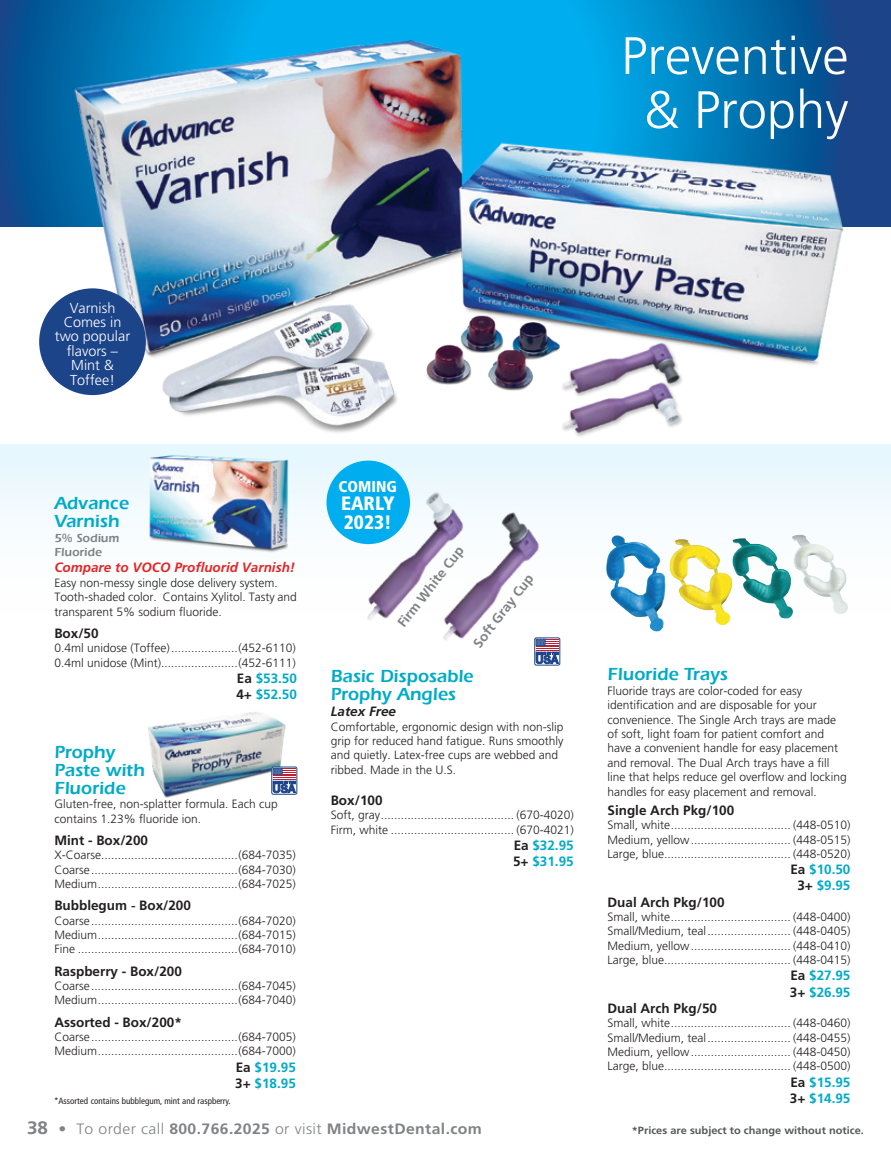
<style>
.page{position:relative;width:891px;height:1161px;background:#fff}
.page>*{position:absolute;margin:0;border:0;box-sizing:border-box;transform-origin:0 0}
.t1{font:300 52.5px/54px "Frutiger";color:#fff;text-align:center}
.t2{font:900 condensed 19.35px/18.6px "Frutiger";color:#fff}
.t3{font:600 18px/18px "ITC Eras Std";color:#00abc8}
.t4{font:900 condensed 15.6px "Frutiger";color:#fff}
.t5{font:700 15px "Frutiger";letter-spacing:.025em;color:#808285;scale:1.05 1}
.t6{font:300 14.4px/14.4px "Frutiger";color:#fff;text-align:center}
.t7{font:700 13.5px "Frutiger";color:#231f20}
.t8{font:700 13.5px/16.2px "Frutiger";color:#00abc8}
.t9{font:italic 700 13.5px "Frutiger";color:#e32626}
.t10{font:700 13.5px "Frutiger";color:#808285}
.t11{font:italic 700 13.5px "Frutiger";color:#231f20}
.t12{font:300 12px/14.4px "Frutiger";color:#231f20}
.t13{font:600 12px/14.4px "ITC Eras Std";color:#808285}
.t14{font:700 10.5px "Frutiger";color:#57585a;scale:1.05 1}
.t15{font:condensed 9px "Frutiger";color:#231f20}
.s1{color:#231f20}
.s2{font-family:"ITC Eras Std";font-weight:600}
.s3{font-size:18px}
.s4{font-weight:300}
</style>
<div class="page">
<div style="left:0;top:444px;width:891px;height:481px;background:linear-gradient(to bottom,#f2fafe,#fff)"></div>
<svg style="left:0;top:0;width:891px;height:227px;background:#076dae"></svg>
<img style="left:65px;top:25px;width:790px;height:432px">
<div style="left:39px;top:288px;width:107px;height:107px;background:#1c4489;border-radius:50%"></div>
<img style="left:606px;top:535px;width:242px;height:96px">
<img style="left:135px;top:708px;width:158px;height:92px">
<img style="left:150px;top:432px;width:140px;height:122px">
<img style="left:355px;top:484px;width:122px;height:152px">
<div style="left:272px;top:767px;width:25px;height:27px;border:1px solid #1c4489;border-radius:2px"></div>
<svg style="left:273px;top:768px;width:23px;height:25px"></svg>
<div style="left:535px;top:638px;width:25px;height:27px;border:1px solid #1c4489;border-radius:2px"></div>
<svg style="left:536px;top:639px;width:23px;height:25px"></svg>
<img style="left:555px;top:335px;width:131px;height:40px">
<img style="left:555px;top:375px;width:131px;height:65px">
<img style="left:430px;top:504px;width:122px;height:153px">
<div style="left:327px;top:461px;width:83px;height:83px;background:#00aeef;border-radius:50%"></div>
<h1 class="t1" style="left:621px;top:29px;width:229px">Preventive &amp; Prophy</h1>
<p class="t6" style="left:55px;top:300px;width:77px">Varnish<br>Comes in two popular flavors –<br>Mint &amp;<br>Toffee!</p>
<h3 class="t3" style="left:54px;top:494px;width:76px">Advance<br>Varnish</h3>
<p class="t13" style="left:54px;top:531px;width:66px">5% Sodium<br>Fluoride</p>
<p class="t9" style="left:54px;top:560px;width:242px">Compare to VOCO Profluorid Varnish!</p>
<p class="t12" style="left:54px;top:575px;width:244px">Easy non-messy single dose delivery system.<br>Tooth-shaded color. Contains Xylitol. Tasty and transparent 5% sodium fluoride.</p>
<p class="t7" style="left:54px;top:625px;width:46px">Box/50</p>
<p class="t12" style="left:54px;top:641px;width:243px">0.4ml unidose (Toffee)....................(452-6110)<br>0.4ml unidose (Mint).......................(452-6111)</p>
<p class="t8" style="left:236px;top:670px;width:62px"><span class="s1">Ea</span> $53.50<br><span class="s1">4+</span> $52.50</p>
<h3 class="t3" style="left:54px;top:743px;width:92px">Prophy<br>Paste with<br>Fluoride</h3>
<p class="t12" style="left:54px;top:797px;width:225px">Gluten-free, non-splatter formula. Each cup contains 1.23% fluoride ion.</p>
<p class="t7" style="left:54px;top:832px;width:95px">Mint - Box/200</p>
<p class="t12" style="left:54px;top:848px;width:243px;text-align:justify">X-Coarse.........................................(684-7035)<br>Coarse............................................(684-7030)<br>Medium..........................................(684-7025)</p>
<p class="t7" style="left:54px;top:898px;width:138px">Bubblegum <span class="s2">-</span> Box/200</p>
<p class="t12" style="left:54px;top:913px;width:243px;text-align:justify">Coarse............................................(684-7020)<br>Medium..........................................(684-7015)<br>Fine ................................................(684-7010)</p>
<p class="t7" style="left:54px;top:963px;width:129px">Raspberry - Box/200</p>
<p class="t12" style="left:54px;top:979px;width:243px">Coarse............................................(684-7045)<br>Medium..........................................(684-7040)</p>
<p class="t7" style="left:54px;top:1014px;width:129px">Assorted - Box/200*</p>
<p class="t12" style="left:54px;top:1030px;width:243px">Coarse............................................(684-7005)<br>Medium..........................................(684-7000)</p>
<p class="t8" style="left:235px;top:1059px;width:62px"><span class="s1">Ea</span> $19.95<br><span class="s1">3+</span> $18.95</p>
<p class="t15" style="left:54px;top:1096px;width:178px">*Assorted contains bubblegum, mint and raspberry.</p>
<h3 class="t4" style="left:339px;top:477px;width:60px">COMING</h3>
<h2 class="t2" style="left:341px;top:494px;width:55px">EARLY<br>2023!</h2>
<p class="t10" style="left:394px;top:621px;width:100px;rotate:-52deg">Firm White Cup</p>
<p class="t10" style="left:470px;top:641px;width:90px;rotate:-52deg">Soft Gray Cup</p>
<h3 class="t3" style="left:331px;top:667px;width:144px">Basic Disposable<br>Prophy Angles</h3>
<p class="t11" style="left:331px;top:704px;width:67px">Latex Free</p>
<p class="t12" style="left:331px;top:719px;width:234px">Comfortable, ergonomic design with non-slip grip for reduced hand fatigue. Runs smoothly and quietly. Latex-free cups are webbed and ribbed. Made in the U.S.</p>
<p class="t7" style="left:331px;top:792px;width:53px">Box/100</p>
<p class="t12" style="left:331px;top:808px;width:244px">Soft, gray........................................ (670-4020)<br>Firm, white ..................................... (670-4021)</p>
<p class="t8" style="left:513px;top:837px;width:62px"><span class="s1">Ea</span> $32.95<br><span class="s1">5+</span> $31.95</p>
<h3 class="t3" style="left:608px;top:666px;width:122px">Fluoride Trays</h3>
<p class="t12" style="left:608px;top:683px;width:241px">Fluoride trays are color-coded for easy identification and are disposable for your convenience. The Single Arch trays are made of soft, light foam for patient comfort and have a convenient handle for easy placement and removal. The Dual Arch trays have a fill line that helps reduce gel overflow and locking handles for easy placement and removal.</p>
<p class="t7" style="left:608px;top:802px;width:128px">Single Arch Pkg/100</p>
<p class="t12" style="left:608px;top:818px;width:244px;text-align:justify">Small, white.................................... (448-0510)<br>Medium, yellow.............................. (448-0515)<br>Large, blue...................................... (448-0520)</p>
<p class="t8" style="left:790px;top:862px;width:62px;text-align:center"><span class="s1">Ea</span> $10.50<br><span class="s1">3+</span> $9.95</p>
<p class="t7" style="left:608px;top:894px;width:119px">Dual Arch Pkg/100</p>
<p class="t12" style="left:608px;top:910px;width:244px;text-align:justify">Small, white.................................... (448-0400)<br>Small/Medium, teal......................... (448-0405)<br>Medium, yellow.............................. (448-0410)<br>Large, blue...................................... (448-0415)</p>
<p class="t8" style="left:790px;top:968px;width:62px"><span class="s1">Ea</span> $27.95<br><span class="s1">3+</span> $26.95</p>
<p class="t7" style="left:608px;top:1000px;width:111px">Dual Arch Pkg/50</p>
<p class="t12" style="left:608px;top:1016px;width:244px;text-align:justify">Small, white.................................... (448-0460)<br>Small/Medium, teal......................... (448-0455)<br>Medium, yellow.............................. (448-0450)<br>Large, blue...................................... (448-0500)</p>
<p class="t8" style="left:790px;top:1074px;width:62px"><span class="s1">Ea</span> $15.95<br><span class="s1">3+</span> $14.95</p>
<p class="t5" style="left:27px;top:1120px;width:435px"><span class="s3">38</span> • <span class="s4">To order call</span> 800.766.2025 <span class="s4">or visit</span> MidwestDental.com</p>
<p class="t14" style="left:632px;top:1124px;width:223px">*Prices are subject to change without notice.</p>
</div>
